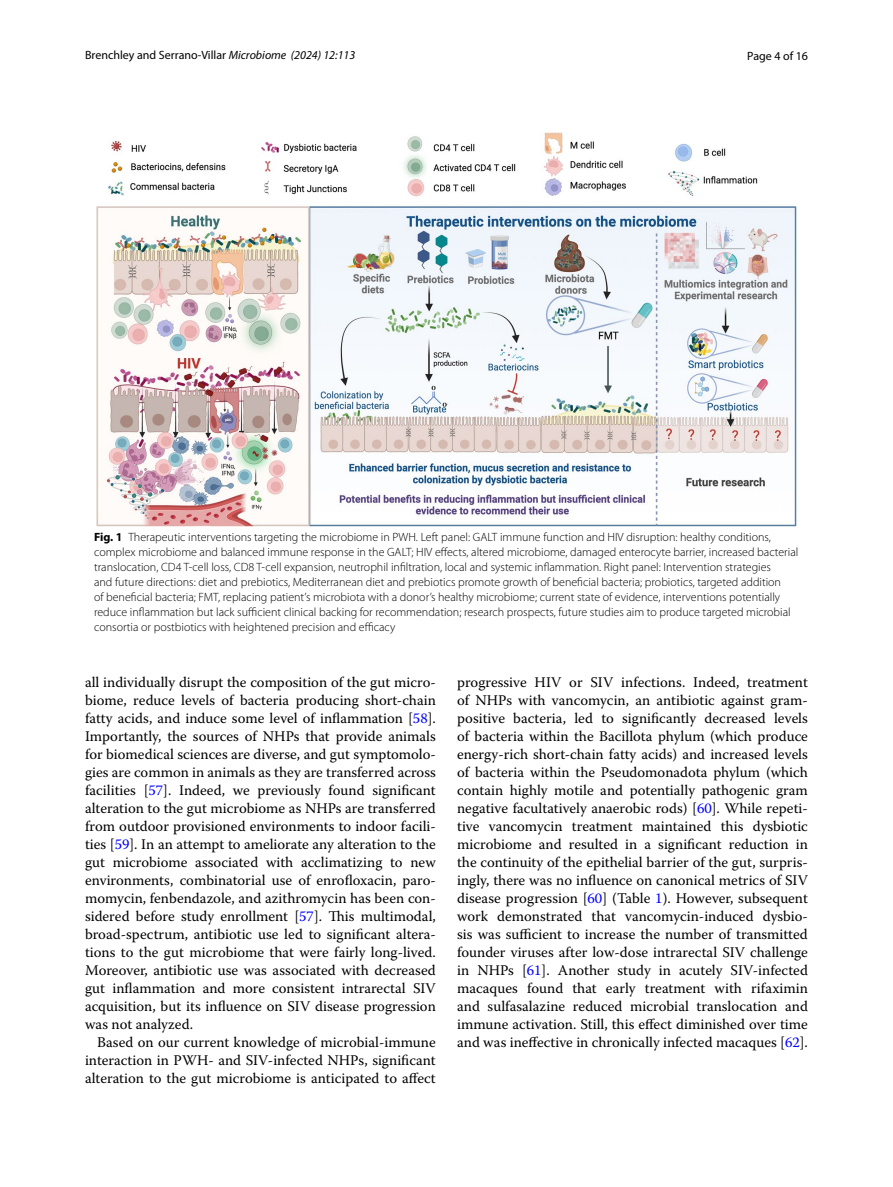
<style>
.page{position:relative;width:893px;height:1187px;background:#fff}
.page>*{position:absolute;margin:0;border:0;box-sizing:border-box;transform-origin:0 0}
.t1{font:14.7px/18px "Warnock Pro";color:#000;text-align:justify}
.t2{font:300 12px/15px "Myriad Pro";color:#000}
.t3{font:12px "Myriad Pro";color:#000}
.s1{font-style:italic}
.s2{font-weight:700}
.s3{color:#00f}
</style>
<div class="page">
<img style="left:96px;top:133px;width:701px;height:393px">
<p class="t3" style="left:85px;top:48px;width:272px">Brenchley and Serrano‑Villar <span class="s1">Microbiome (2024) 12:113</span></p>
<p class="t3" style="left:747px;top:48px;width:62px">Page 4 of 16</p>
<p class="t2" style="left:94px;top:530px;width:706px"><span class="s2">Fig. 1</span> Therapeutic interventions targeting the microbiome in PWH. Left panel: GALT immune function and HIV disruption: healthy conditions, complex microbiome and balanced immune response in the GALT; HIV effects, altered microbiome, damaged enterocyte barrier, increased bacterial translocation, CD4 T-cell loss, CD8 T-cell expansion, neutrophil infiltration, local and systemic inflammation. Right panel: Intervention strategies<br>and future directions: diet and prebiotics, Mediterranean diet and prebiotics promote growth of beneficial bacteria; probiotics, targeted addition<br>of beneficial bacteria; FMT, replacing patient’s microbiota with a donor’s healthy microbiome; current state of evidence, interventions potentially reduce inflammation but lack sufficient clinical backing for recommendation; research prospects, future studies aim to produce targeted microbial consortia or postbiotics with heightened precision and efficacy</p>
<p class="t1" style="left:85px;top:672px;width:352px">all individually disrupt the composition of the gut micro&shy;biome, reduce levels of bacteria producing short-chain fatty acids, and induce some level of inflammation [<span class="s3">58</span>].<br>Importantly, the sources of NHPs that provide animals for biomedical sciences are diverse, and gut symptomolo&shy;gies are common in animals as they are transferred across facilities [<span class="s3">57</span>]. Indeed, we previously found significant alteration to the gut microbiome as NHPs are transferred from outdoor provisioned environments to indoor facili&shy;ties [<span class="s3">59</span>]. In an attempt to ameliorate any alteration to the gut microbiome associated with acclimatizing to new environments, combinatorial use of enrofloxacin, paro&shy;momycin, fenbendazole, and azithromycin has been con&shy;sidered before study enrollment [<span class="s3">57</span>]. This multimodal, broad-spectrum, antibiotic use led to significant altera&shy;tions to the gut microbiome that were fairly long-lived.<br>Moreover, antibiotic use was associated with decreased gut inflammation and more consistent intrarectal SIV acquisition, but its influence on SIV disease progression was not analyzed.</p>
<p class="t1" style="left:85px;top:1032px;width:352px;text-indent:12px">Based on our current knowledge of microbial-immune interaction in PWH- and SIV-infected NHPs, significant alteration to the gut microbiome is anticipated to affect</p>
<p class="t1" style="left:457px;top:672px;width:352px">progressive HIV or SIV infections. Indeed, treatment of NHPs with vancomycin, an antibiotic against gram&shy;positive bacteria, led to significantly decreased levels of bacteria within the Bacillota phylum (which produce energy-rich short-chain fatty acids) and increased levels of bacteria within the Pseudomonadota phylum (which contain highly motile and potentially pathogenic gram negative facultatively anaerobic rods) [<span class="s3">60</span>]. While repeti&shy;tive vancomycin treatment maintained this dysbiotic microbiome and resulted in a significant reduction in the continuity of the epithelial barrier of the gut, surpris&shy;ingly, there was no influence on canonical metrics of SIV disease progression [<span class="s3">60</span>] (Table <span class="s3">1</span>). However, subsequent work demonstrated that vancomycin-induced dysbio&shy;sis was sufficient to increase the number of transmitted founder viruses after low-dose intrarectal SIV challenge in NHPs [<span class="s3">61</span>]. Another study in acutely SIV-infected macaques found that early treatment with rifaximin and sulfasalazine reduced microbial translocation and immune activation. Still, this effect diminished over time and was ineffective in chronically infected macaques [<span class="s3">62</span>].</p>
</div>
